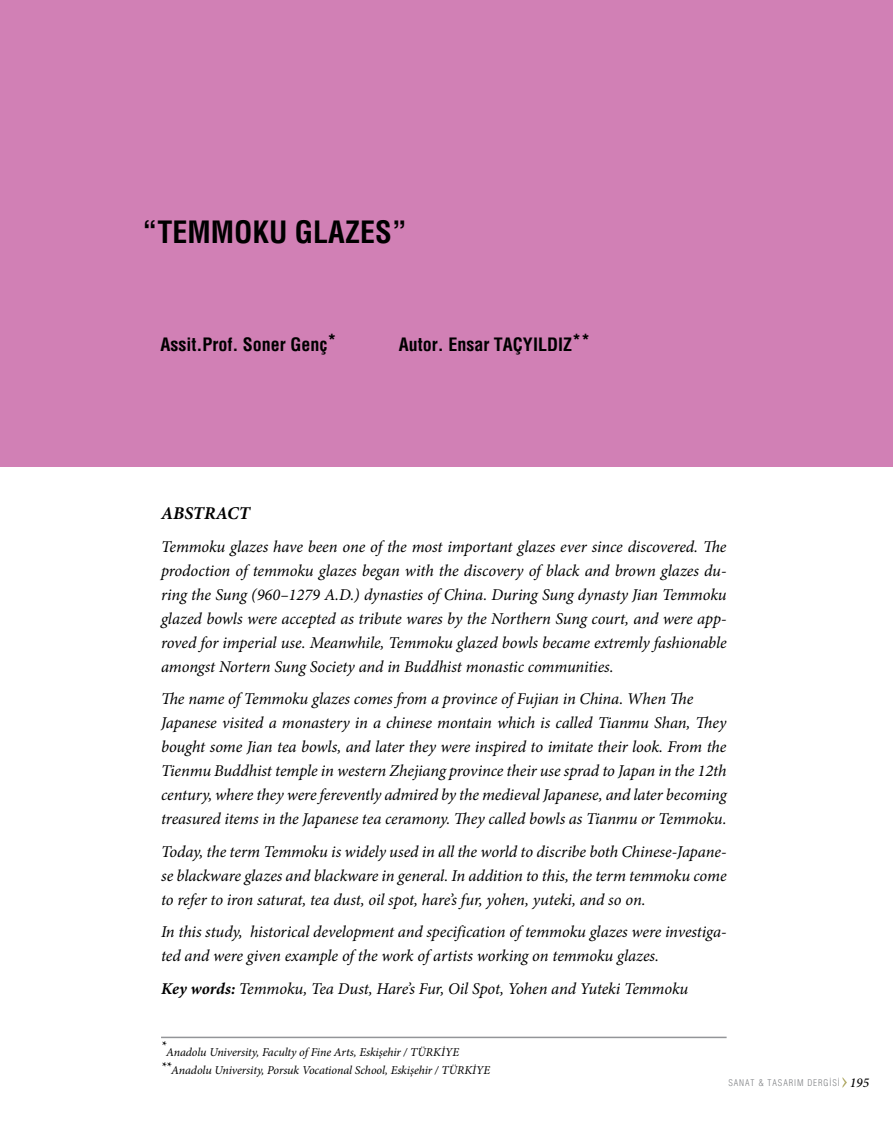
<style>
.page{position:relative;width:893px;height:1127px;background:#fff}
.page>*{position:absolute;margin:0;border:0;box-sizing:border-box;transform-origin:0 0}
.t1{font:700 condensed 30px "Helvetica";color:#000}
.t2{font:700 condensed 18px "Helvetica";color:#000}
.t3{font:italic 700 18px "Minion Pro";color:#000}
.t4{font:italic 16.5px/24px "Minion Pro";letter-spacing:-.01em;color:#000;text-align:justify}
.t5{font:italic 12px/18px "Minion Pro";letter-spacing:-.005em;color:#000}
.t6{font:italic 700 12px "Minion Pro";color:#000}
.t7{font:300 condensed 9px "Helvetica";letter-spacing:.1em;color:#808285}
.s1{font-weight:700}
.s2{font-family:"Minion Pro";font-weight:500;font-style:italic;font-stretch:normal;font-size:13.5px;color:#000}
</style>
<div class="page">
<svg style="left:842px;top:1077px;width:5px;height:11px"></svg>
<div style="left:0;top:0;width:893px;height:466px;background:#d180b5"></div>
<hr style="left:161px;top:1036px;width:566px;height:2px;background:#939598">
<p class="t1" style="left:142px;top:214px;width:266px">“TEMMOKU GLAZES”</p>
<p class="t2" style="left:160px;top:334px;width:177px">Assit.Prof. Soner Genç*</p>
<p class="t2" style="left:399px;top:334px;width:193px">Autor. Ensar TAÇYILDIZ**</p>
<p class="t3" style="left:161px;top:500px;width:91px">ABSTRACT</p>
<p class="t4" style="left:161px;top:534px;width:567px">Temmoku glazes have been one of the most important glazes ever since discovered. The prodoction of temmoku glazes began with the discovery of black and brown glazes du&shy;ring the Sung (960–1279 A.D.) dynasties of China. During Sung dynasty Jian Temmoku glazed bowls were accepted as tribute wares by the Northern Sung court, and were app&shy;roved for imperial use. Meanwhile, Temmoku glazed bowls became extremly fashionable amongst Nortern Sung Society and in Buddhist monastic communities.</p>
<p class="t4" style="left:161px;top:687px;width:567px;text-align:left">The name of Temmoku glazes comes from a province of Fujian in China. When The Japanese visited a monastery in a chinese montain which is called Tianmu Shan, They bought some Jian tea bowls, and later they were inspired to imitate their look. From the Tienmu Buddhist temple in western Zhejiang province their use sprad to Japan in the 12th century, where they were ferevently admired by the medieval Japanese, and later becoming treasured items in the Japanese tea ceramony. They called bowls as Tianmu or Temmoku.</p>
<p class="t4" style="left:161px;top:839px;width:567px">Today, the term Temmoku is widely used in all the world to discribe both Chinese-Japane&shy;se blackware glazes and blackware in general. In addition to this, the term temmoku come to refer to iron saturat, tea dust, oil spot, hare’s fur, yohen, yuteki, and so on.</p>
<p class="t4" style="left:161px;top:920px;width:567px">In this study, historical development and specification of temmoku glazes were investiga&shy;ted and were given example of the work of artists working on temmoku glazes.</p>
<p class="t4" style="left:161px;top:976px;width:529px"><span class="s1">Key words:</span> Temmoku, Tea Dust, Hare’s Fur, Oil Spot, Yohen and Yuteki Temmoku</p>
<p class="t6" style="left:161px;top:1036px;width:7px">*</p>
<p class="t5" style="left:161px;top:1043px;width:331px;text-indent:5px">Anadolu University, Faculty of Fine Arts, Eskişehir / TÜRKİYE <sup>**</sup>Anadolu University, Porsuk Vocational School, Eskişehir / TÜRKİYE</p>
<p class="t7" style="left:728px;top:1078px;width:142px">SANAT &amp; TASARIM DERGİSİ <span class="s2">195</span></p>
</div>
